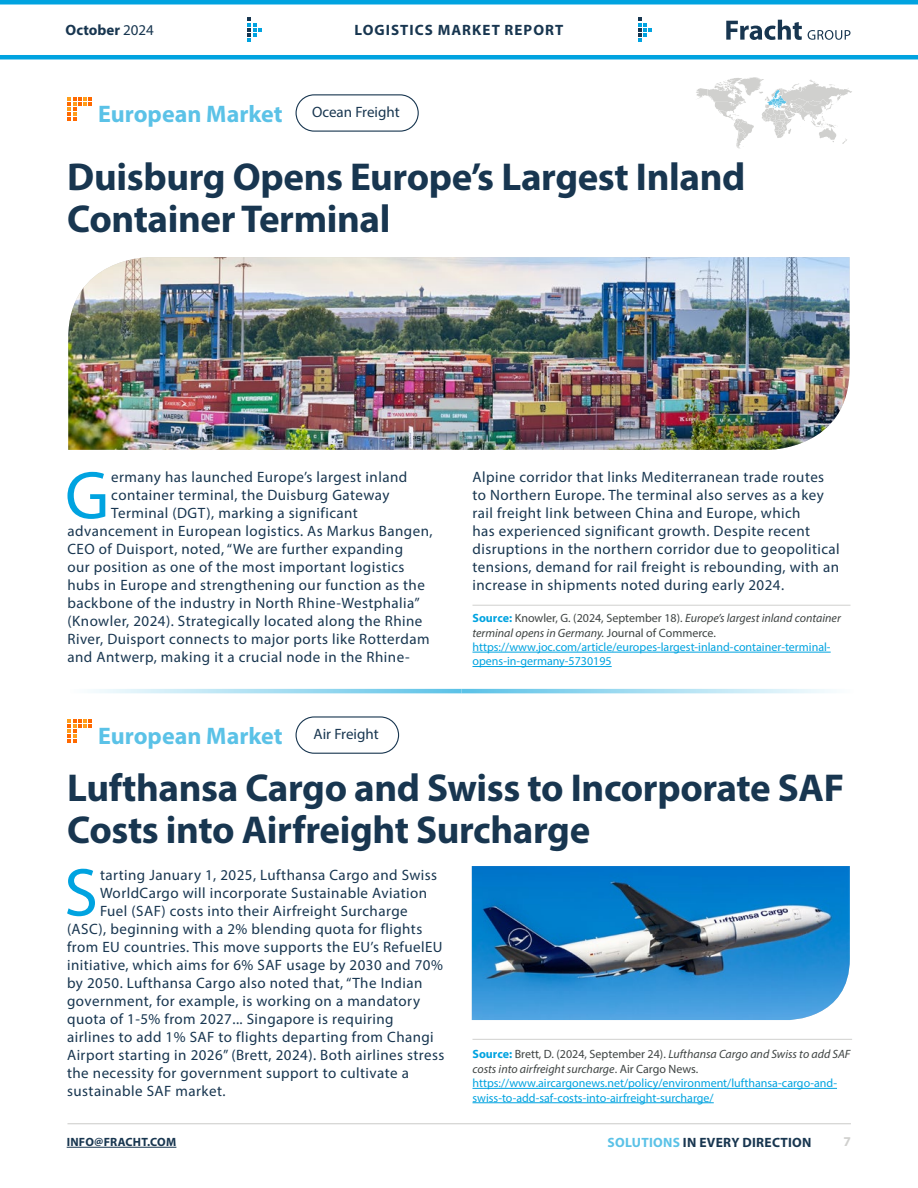
<style>
.page{position:relative;width:918px;height:1188px;background:#fff}
.page>*{position:absolute;margin:0;border:0;box-sizing:border-box;transform-origin:0 0}
.t1{font:68.4px "Myriad Pro";color:#00a3e0}
.t2{font:700 39px/42px "Myriad Pro";letter-spacing:-.01em;color:#183650}
.t3{font:700 24px "Myriad Pro";color:#5bc2e7}
.t4{font:15px/18px "Myriad Pro";letter-spacing:.03em;color:#183650}
.t5{font:700 15px "Myriad Pro";letter-spacing:.07em;color:#183650}
.t6{font:700 15px "Myriad Pro";color:#183650}
.t7{font:15px "Myriad Pro";color:#183650}
.t8{font:700 13.5px "Myriad Pro";letter-spacing:.02em;color:#183650}
.t9{font:700 13.5px "Myriad Pro";color:#d0d0ce}
.t10{font:12px/14.4px "Myriad Pro";color:#00a3e0}
.t11{font:700 12px "Myriad Pro";letter-spacing:.02em;color:#183650}
.s1{font-weight:400}
.s2{font-weight:700}
.s3{color:#3f4443}
.s4{font-style:italic;color:#3f4443}
.s5{color:#5bc2e7}
</style>
<div class="page">
<hr style="left:68px;top:1123px;width:783px;height:1px;background:#d0d0ce">
<hr style="left:67px;top:1147px;width:109px;height:1px;background:#183650">
<svg style="left:248px;top:18px;width:13px;height:24px"></svg>
<svg style="left:726px;top:20px;width:76px;height:20px"></svg>
<svg style="left:808px;top:30px;width:42px;height:10px"></svg>
<svg style="left:638px;top:18px;width:14px;height:24px"></svg>
<hr style="left:0;top:55px;width:918px;height:4px;background:#00a3e0">
<hr style="left:0;top:0;width:918px;height:4px;background:#00a3e0">
<svg style="left:462px;top:689px;width:371px;height:4px"></svg>
<svg style="left:91px;top:689px;width:371px;height:4px"></svg>
<hr style="left:472px;top:1039px;width:380px;height:1px;background:#d0d0ce">
<hr style="left:472px;top:605px;width:378px;height:1px;background:#d0d0ce">
<hr style="left:472px;top:1088px;width:365px;height:1px;background:#00a3e0">
<hr style="left:472px;top:1102px;width:242px;height:1px;background:#00a3e0">
<hr style="left:472px;top:652px;width:359px;height:1px;background:#00a3e0">
<hr style="left:472px;top:666px;width:140px;height:1px;background:#00a3e0">
<img style="left:68px;top:257px;width:782px;height:193px">
<svg style="left:696px;top:77px;width:156px;height:72px"></svg>
<svg style="left:68px;top:97px;width:24px;height:24px"></svg>
<div style="left:296px;top:94px;width:123px;height:38px;border:1px solid #183650;border-radius:18px"></div>
<svg style="left:68px;top:719px;width:24px;height:24px"></svg>
<div style="left:296px;top:716px;width:103px;height:38px;border:1px solid #183650;border-radius:18px"></div>
<img style="left:472px;top:866px;width:378px;height:154px">
<p class="t6" style="left:66px;top:21px;width:90px">October <span class="s1">2024</span></p>
<p class="t5" style="left:355px;top:21px;width:210px">LOGISTICS MARKET REPORT</p>
<h3 class="t3" style="left:98px;top:98px;width:303px">European Market <sup>Ocean</sup> <sup>Freight</sup></h3>
<h2 class="t2" style="left:67px;top:155px;width:680px">Duisburg Opens Europe’s Largest Inland<br>Container Terminal</h2>
<h1 class="t1" style="left:65px;top:453px;width:46px">G</h1>
<p class="t4" style="left:111px;top:468px;width:298px">ermany has launched Europe’s largest inland</p>
<p class="t4" style="left:111px;top:486px;width:280px">container terminal, the Duisburg Gateway</p>
<p class="t4" style="left:111px;top:504px;width:248px">Terminal (DGT), marking a significant</p>
<p class="t4" style="left:67px;top:522px;width:367px">advancement in European logistics. As Markus Bangen,</p>
<p class="t4" style="left:67px;top:540px;width:337px">CEO of Duisport, noted, “We are further expanding</p>
<p class="t4" style="left:67px;top:558px;width:339px">our position as one of the most important logistics</p>
<p class="t4" style="left:67px;top:576px;width:359px">hubs in Europe and strengthening our function as the</p>
<p class="t4" style="left:67px;top:594px;width:354px">backbone of the industry in North Rhine-Westphalia”</p>
<p class="t4" style="left:67px;top:612px;width:356px">(Knowler, 2024). Strategically located along the Rhine</p>
<p class="t4" style="left:67px;top:630px;width:364px">River, Duisport connects to major ports like Rotterdam</p>
<p class="t4" style="left:67px;top:648px;width:344px">and Antwerp, making it a crucial node in the Rhine-</p>
<h3 class="t3" style="left:98px;top:720px;width:186px">European Market</h3>
<p class="t7" style="left:314px;top:725px;width:67px">Air Freight</p>
<p class="t4" style="left:472px;top:468px;width:369px">Alpine corridor that links Mediterranean trade routes to Northern Europe. The terminal also serves as a key rail freight link between China and Europe, which<br>has experienced significant growth. Despite recent disruptions in the northern corridor due to geopolitical tensions, demand for rail freight is rebounding, with an increase in shipments noted during early 2024.</p>
<p class="t10" style="left:472px;top:611px;width:370px"><span class="s2">Source:</span> <span class="s3">Knowler, G. (2024, September 18).</span> <span class="s4">Europe’s largest inland container terminal opens in Germany.</span> <span class="s3">Journal of Commerce. </span>https://www.joc.com/article/europes-largest-inland-container-terminal&shy;opens-in-germany-5730195</p>
<h2 class="t2" style="left:67px;top:765px;width:778px">Lufthansa Cargo and Swiss to Incorporate SAF<br>Costs into Airfreight Surcharge</h2>
<h1 class="t1" style="left:64px;top:850px;width:35px">S</h1>
<p class="t4" style="left:100px;top:865px;width:339px">tarting January 1, 2025, Lufthansa Cargo and Swiss</p>
<p class="t4" style="left:100px;top:883px;width:329px">WorldCargo will incorporate Sustainable Aviation</p>
<p class="t4" style="left:100px;top:901px;width:309px">Fuel (SAF) costs into their Airfreight Surcharge</p>
<p class="t4" style="left:67px;top:919px;width:357px">(ASC), beginning with a 2% blending quota for flights</p>
<p class="t4" style="left:67px;top:937px;width:377px">from EU countries. This move supports the EU’s RefuelEU</p>
<p class="t4" style="left:67px;top:955px;width:377px">initiative, which aims for 6% SAF usage by 2030 and 70%</p>
<p class="t4" style="left:67px;top:973px;width:357px">by 2050. Lufthansa Cargo also noted that, “The Indian</p>
<p class="t4" style="left:67px;top:991px;width:354px">government, for example, is working on a mandatory</p>
<p class="t4" style="left:67px;top:1009px;width:328px">quota of 1-5% from 2027... Singapore is requiring</p>
<p class="t4" style="left:67px;top:1027px;width:368px">airlines to add 1% SAF to flights departing from Changi</p>
<p class="t4" style="left:67px;top:1045px;width:379px">Airport starting in 2026” (Brett, 2024). Both airlines stress</p>
<p class="t4" style="left:67px;top:1063px;width:343px">the necessity for government support to cultivate a</p>
<p class="t4" style="left:67px;top:1081px;width:160px">sustainable SAF market.</p>
<p class="t10" style="left:472px;top:1047px;width:379px"><span class="s2">Source:</span> <span class="s3">Brett, D. (2024, September 24).</span> <span class="s4">Lufthansa Cargo and Swiss to add SAF costs into airfreight surcharge</span><span class="s3">. Air Cargo News. </span>https://www.aircargonews.net/policy/environment/lufthansa-cargo-and&shy;swiss-to-add-saf-costs-into-airfreight-surcharge/</p>
<p class="t11" style="left:67px;top:1134px;width:111px">INFO@FRACHT.COM</p>
<p class="t8" style="left:608px;top:1133px;width:205px"><span class="s5">SOLUTIONS</span> IN EVERY DIRECTION</p>
<p class="t9" style="left:843px;top:1133px;width:9px">7</p>
</div>
